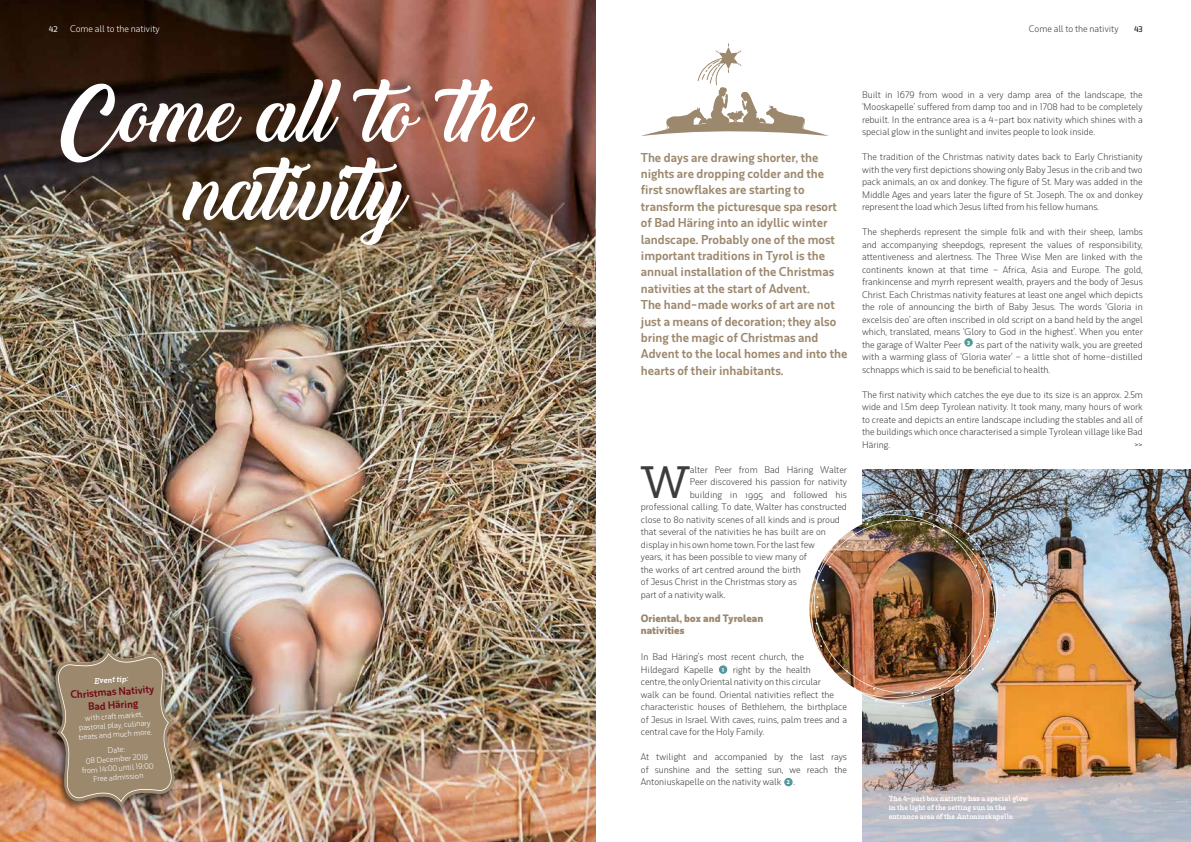
<style>
.page{position:relative;width:1191px;height:842px;background:#fff}
.page>*{position:absolute;margin:0;border:0;box-sizing:border-box;transform-origin:0 0}
.t1{font:77.5px/78.2px "Backto Black Demo";color:#fff;text-align:center}
.t2{font:500 42.3px "Rum Serif";color:#3c3c3b}
.t3{font:600 12px/16.4px "Rum Sans";color:#9c886d}
.t4{font:700 10px/12px "Rum Sans";color:#9c886d}
.t5{font:600 10px/13.2px "Rum Sans";color:#6f0915;text-align:center}
.t6{font:300 9px/12.5px "Rum Sans";color:#3c3c3b;text-align:justify}
.t7{font:300 9px "Rum Sans";color:#fff}
.t8{font:500 8px "Rum Sans";color:#000}
.t9{font:500 8px "Rum Sans";color:#fff}
.t10{font:300 7.7px/9.2px "Rum Sans";color:#fff;text-align:center}
.t11{font:italic 600 7.7px "Rum Serif";color:#fff}
.t12{font:600 7px/9px "Rum Serif";color:#fff}
.s1{font-weight:700;font-size:5.4px;color:#fff}
</style>
<div class="page">
<img style="left:0;top:0;width:595px;height:842px">
<div style="left:963px;top:338px;width:10px;height:9px;background:#52999b;border-radius:50%"></div>
<div style="left:963px;top:337px;width:10px;height:11px;border:1px solid #fff;border-radius:50%"></div>
<div style="left:718px;top:665px;width:10px;height:9px;background:#52999b;border-radius:50%"></div>
<div style="left:718px;top:664px;width:10px;height:11px;border:1px solid #fff;border-radius:50%"></div>
<div style="left:783px;top:777px;width:10px;height:10px;background:#52999b;border-radius:50%"></div>
<div style="left:783px;top:777px;width:10px;height:10px;border:1px solid #fff;border-radius:50%"></div>
<img style="left:862px;top:470px;width:329px;height:372px">
<div style="left:49px;top:647px;width:127px;height:169px;background:#000;opacity:.5"></div>
<img style="left:55px;top:647px;width:120px;height:161px">
<svg style="left:641px;top:43px;width:188px;height:93px"></svg>
<img style="left:809px;top:510px;width:195px;height:197px">
<p class="t9" style="left:49px;top:24px;width:10px">42</p>
<p class="t7" style="left:70px;top:23px;width:91px">Come all to the nativity</p>
<h1 class="t1" style="left:63px;top:76px;width:471px">Come all to the nativity</h1>
<p class="t11" style="left:94px;top:676px;width:36px;rotate:-4deg">Event tip:</p>
<p class="t5" style="left:70px;top:688px;width:85px;rotate:-4deg">Christmas Nativity<br>Bad Häring</p>
<p class="t10" style="left:77px;top:714px;width:75px;rotate:-4deg">with craft market, pastoral play, culinary treats and much more.</p>
<p class="t10" style="left:80px;top:747px;width:73px;rotate:-4deg">Date:<br>08 December 2019 from 14:00 until 19:00<br>Free admission</p>
<p class="t6" style="left:1028px;top:22px;width:91px">Come all to the nativity</p>
<p class="t8" style="left:1134px;top:24px;width:10px">43</p>
<p class="t3" style="left:641px;top:149px;width:208px">The days are drawing shorter, the nights are dropping colder and the first snowflakes are starting to transform the picturesque spa resort of Bad Häring into an idyllic winter landscape. Probably one of the most important traditions in Tyrol is the annual installation of the Christmas nativities at the start of Advent.<br>The hand-made works of art are not just a means of decoration; they also bring the magic of Christmas and Advent to the local homes and into the hearts of their inhabitants.</p>
<h2 class="t2" style="left:640px;top:456px;width:51px">W</h2>
<p class="t6" style="left:690px;top:463px;width:159px">alter Peer from Bad Häring Walter</p>
<p class="t6" style="left:690px;top:475px;width:159px">Peer discovered his passion for nativity</p>
<p class="t6" style="left:690px;top:488px;width:159px">building in 1995 and followed his</p>
<p class="t6" style="left:641px;top:500px;width:208px">professional calling. To date, Walter has constructed</p>
<p class="t6" style="left:641px;top:513px;width:201px">close to 80 nativity scenes of all kinds and is proud</p>
<p class="t6" style="left:641px;top:525px;width:186px">that several of the nativities he has built are on</p>
<p class="t6" style="left:641px;top:538px;width:175px">display in his own home town. For the last few</p>
<p class="t6" style="left:641px;top:550px;width:168px">years, it has been possible to view many of</p>
<p class="t6" style="left:641px;top:563px;width:161px">the works of art centred around the birth</p>
<p class="t6" style="left:641px;top:575px;width:158px">of Jesus Christ in the Christmas story as</p>
<p class="t6" style="left:641px;top:588px;width:86px">part of a nativity walk.</p>
<p class="t4" style="left:641px;top:612px;width:124px">Oriental, box and Tyrolean nativities</p>
<p class="t6" style="left:641px;top:650px;width:208px;text-align:left">In Bad Häring’s most recent church, the<br>Hildegard Kapelle <span class="s1">1</span> right by the health<br>centre, the only Oriental nativity on this circular<br>walk can be found. Oriental nativities reflect the characteristic houses of Bethlehem, the birthplace of Jesus in Israel. With caves, ruins, palm trees and a central cave for the Holy Family.</p>
<p class="t6" style="left:641px;top:750px;width:208px">At twilight and accompanied by the last rays of sunshine and the setting sun, we reach the Antoniuskapelle on the nativity walk <span class="s1">2</span> .</p>
<p class="t6" style="left:862px;top:88px;width:282px">Built in 1679 from wood in a very damp area of the landscape, the ‘Mooskapelle’ suffered from damp too and in 1708 had to be completely rebuilt. In the entrance area is a 4-part box nativity which shines with a special glow in the sunlight and invites people to look inside.</p>
<p class="t6" style="left:862px;top:150px;width:282px">The tradition of the Christmas nativity dates back to Early Christianity with the very first depictions showing only Baby Jesus in the crib and two pack animals, an ox and donkey. The figure of St. Mary was added in the Middle Ages and years later the figure of St. Joseph. The ox and donkey represent the load which Jesus lifted from his fellow humans.</p>
<p class="t6" style="left:862px;top:225px;width:282px">The shepherds represent the simple folk and with their sheep, lambs and accompanying sheepdogs, represent the values of responsibility, attentiveness and alertness. The Three Wise Men are linked with the continents known at that time – Africa, Asia and Europe. The gold, frankincense and myrrh represent wealth, prayers and the body of Jesus Christ. Each Christmas nativity features at least one angel which depicts the role of announcing the birth of Baby Jesus. The words ‘Gloria in excelsis deo’ are often inscribed in old script on a band held by the angel which, translated, means ‘Glory to God in the highest’. When you enter the garage of Walter Peer <sup>3</sup> as part of the nativity walk, you are greeted with a warming glass of ‘Gloria water’ – a little shot of home-distilled schnapps which is said to be beneficial to health.</p>
<p class="t6" style="left:862px;top:388px;width:282px">The first nativity which catches the eye due to its size is an approx. 2.5m wide and 1.5m deep Tyrolean nativity. It took many, many hours of work to create and depicts an entire landscape including the stables and all of the buildings which once characterised a simple Tyrolean village like Bad Häring.</p>
<p class="t6" style="left:1134px;top:438px;width:10px">&gt;&gt;</p>
<p class="t12" style="left:888px;top:794px;width:141px">The 4-part box nativity has a special glow in the light of the setting sun in the entrance area of the Antoniuskapelle.</p>
</div>
